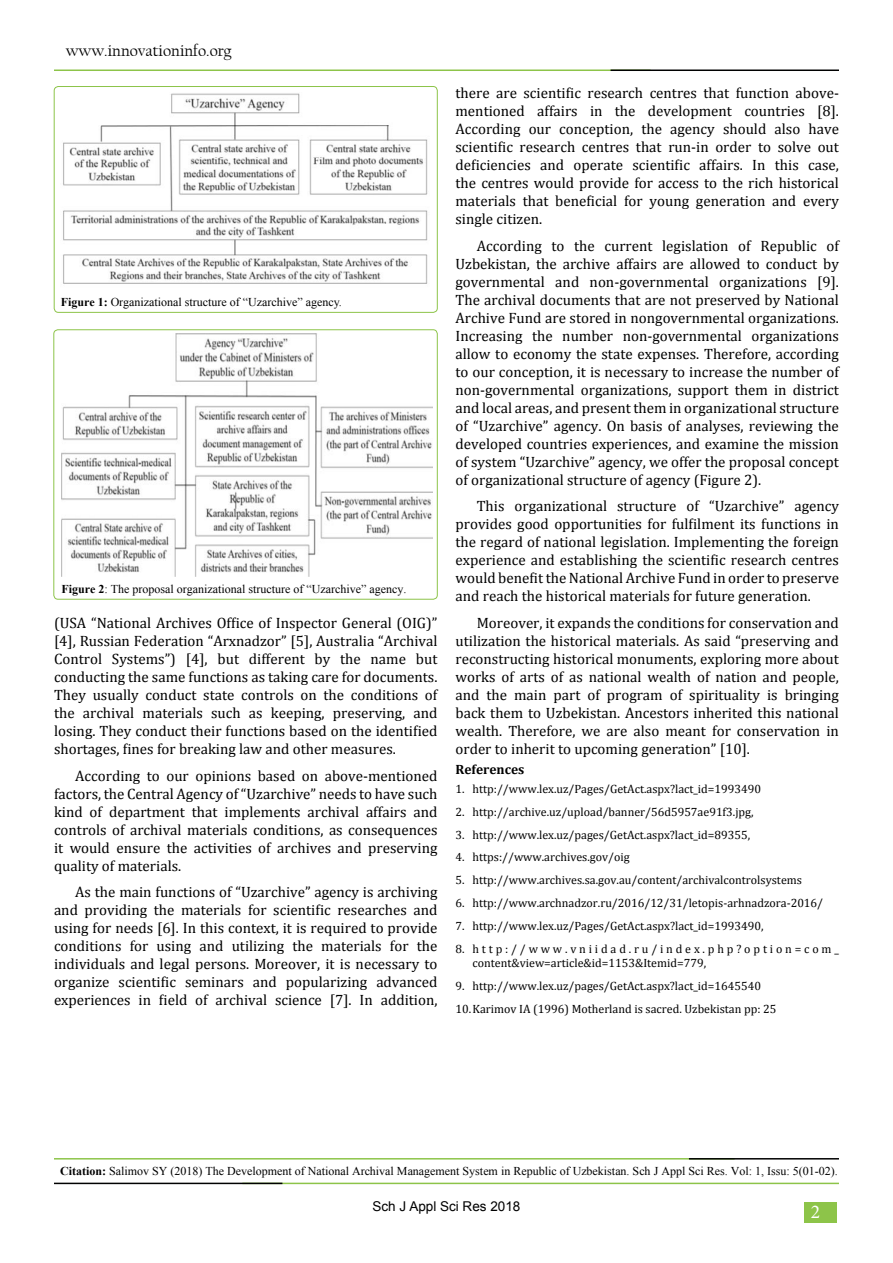
<style>
.page{position:relative;width:893px;height:1263px;background:#fff}
.page>*{position:absolute;margin:0;border:0;box-sizing:border-box;transform-origin:0 0}
.t1{font:19.5px "Minion Pro";color:#fff}
.t2{font:16.5px "Californian FB";color:#000}
.t3{font:15px/18px "Cambria";color:#000;text-align:justify}
.t4{font:13.5px "Arial";color:#000}
.t5{font:700 13.5px "Cambria";color:#000}
.t6{font:12px/14.4px "Cambria";color:#000}
.t7{font:12px "Times New Roman";color:#000}
.s1{font-weight:700}
</style>
<div class="page">
<div style="left:804px;top:1202px;width:32px;height:21px;background:#8dc449"></div>
<hr style="left:54px;top:70px;width:597px;height:1px;background:#8dc449">
<hr style="left:610px;top:70px;width:229px;height:1px;background:#000101">
<hr style="left:242px;top:1183px;width:597px;height:1px;background:#8dc449">
<hr style="left:54px;top:1183px;width:228px;height:1px;background:#000101">
<div style="left:54px;top:86px;width:383px;height:227px;border:1px solid #8dc449;border-radius:4px"></div>
<img style="left:63px;top:93px;width:365px;height:191px">
<div style="left:54px;top:330px;width:383px;height:269px;border:1px solid #8dc449;border-radius:4px"></div>
<img style="left:62px;top:333px;width:371px;height:243px">
<hr style="left:54px;top:1158px;width:681px;height:1px;background:#8dc449">
<hr style="left:689px;top:1158px;width:150px;height:1px;background:#000101">
<p class="t2" style="left:66px;top:42px;width:167px">www.innovationinfo.org</p>
<p class="t7" style="left:61px;top:293px;width:282px"><span class="s1">Figure 1:</span> Organizational structure of “Uzarchive” agency.</p>
<p class="t7" style="left:62px;top:581px;width:346px"><span class="s1">Figure 2</span>: The proposal organizational structure of “Uzarchive” agency.</p>
<p class="t3" style="left:54px;top:614px;width:385px">(USA “National Archives Office of Inspector General (OIG)” [4], Russian Federation “Arxnadzor” [5], Australia “Archival Control Systems”) [4], but different by the name but conducting the same functions as taking care for documents.<br>They usually conduct state controls on the conditions of the archival materials such as keeping, preserving, and losing. They conduct their functions based on the identified shortages, fines for breaking law and other measures.</p>
<p class="t3" style="left:54px;top:766px;width:385px;text-indent:21px">According to our opinions based on above-mentioned factors, the Central Agency of “Uzarchive” needs to have such kind of department that implements archival affairs and controls of archival materials conditions, as consequences it would ensure the activities of archives and preserving quality of materials.</p>
<p class="t3" style="left:54px;top:883px;width:385px;text-indent:21px">As the main functions of “Uzarchive” agency is archiving and providing the materials for scientific researches and using for needs [6]. In this context, it is required to provide conditions for using and utilizing the materials for the individuals and legal persons. Moreover, it is necessary to organize scientific seminars and popularizing advanced experiences in field of archival science [7]. In addition,</p>
<p class="t3" style="left:455px;top:84px;width:385px">there are scientific research centres that function above&shy;mentioned affairs in the development countries [8].<br>According our conception, the agency should also have scientific research centres that run-in order to solve out deficiencies and operate scientific affairs. In this case, the centres would provide for access to the rich historical materials that beneficial for young generation and every single citizen.</p>
<p class="t3" style="left:455px;top:236px;width:385px;text-indent:21px">According to the current legislation of Republic of Uzbekistan, the archive affairs are allowed to conduct by governmental and non-governmental organizations [9].<br>The archival documents that are not preserved by National Archive Fund are stored in nongovernmental organizations.<br>Increasing the number non-governmental organizations allow to economy the state expenses. Therefore, according to our conception, it is necessary to increase the number of non-governmental organizations, support them in district and local areas, and present them in organizational structure of “Uzarchive” agency. On basis of analyses, reviewing the developed countries experiences, and examine the mission of system “Uzarchive” agency, we offer the proposal concept of organizational structure of agency (Figure 2).</p>
<p class="t3" style="left:455px;top:497px;width:385px;text-indent:21px">This organizational structure of “Uzarchive” agency provides good opportunities for fulfilment its functions in the regard of national legislation. Implementing the foreign experience and establishing the scientific research centres would benefit the National Archive Fund in order to preserve and reach the historical materials for future generation.</p>
<p class="t3" style="left:455px;top:613px;width:385px;text-indent:21px">Moreover, it expands the conditions for conservation and utilization the historical materials. As said “preserving and reconstructing historical monuments, exploring more about works of arts of as national wealth of nation and people, and the main part of program of spirituality is bringing back them to Uzbekistan. Ancestors inherited this national wealth. Therefore, we are also meant for conservation in order to inherit to upcoming generation” [10].</p>
<p class="t5" style="left:455px;top:760px;width:70px">References</p>
<p class="t6" style="left:455px;top:781px;width:307px">1. http://www.lex.uz/Pages/GetAct.aspx?lact_id=1993490</p>
<p class="t6" style="left:455px;top:804px;width:300px">2. http://archive.uz/upload/banner/56d5957ae91f3.jpg,</p>
<p class="t6" style="left:455px;top:827px;width:296px">3. http://www.lex.uz/pages/GetAct.aspx?lact_id=89355,</p>
<p class="t6" style="left:455px;top:850px;width:176px">4. https://www.archives.gov/oig</p>
<p class="t6" style="left:455px;top:873px;width:348px">5. http://www.archives.sa.gov.au/content/archivalcontrolsystems</p>
<p class="t6" style="left:455px;top:896px;width:369px">6. http://www.archnadzor.ru/2016/12/31/letopis-arhnadzora-2016/</p>
<p class="t6" style="left:455px;top:919px;width:310px">7. http://www.lex.uz/Pages/GetAct.aspx?lact_id=1993490,</p>
<p class="t6" style="left:472px;top:942px;width:368px;text-indent:-17px">8. http://www.vniidad.ru/index.php?option=com_ content&amp;view=article&amp;id=1153&amp;Itemid=779,</p>
<p class="t6" style="left:455px;top:975px;width:323px;line-height:23px">9. http://www.lex.uz/pages/GetAct.aspx?lact_id=1645540<br>10.Karimov IA (1996) Motherland is sacred. Uzbekistan pp: 25</p>
<p class="t7" style="left:60px;top:1163px;width:779px"><span class="s1">Citation:</span> Salimov SY (2018) The Development of National Archival Management System in Republic of Uzbekistan. Sch J Appl Sci Res. Vol: 1, Issu: 5(01-02).</p>
<p class="t4" style="left:373px;top:1197px;width:149px">Sch J Appl Sci Res 2018</p>
<h1 class="t1" style="left:811px;top:1199px;width:11px">2</h1>
</div>
